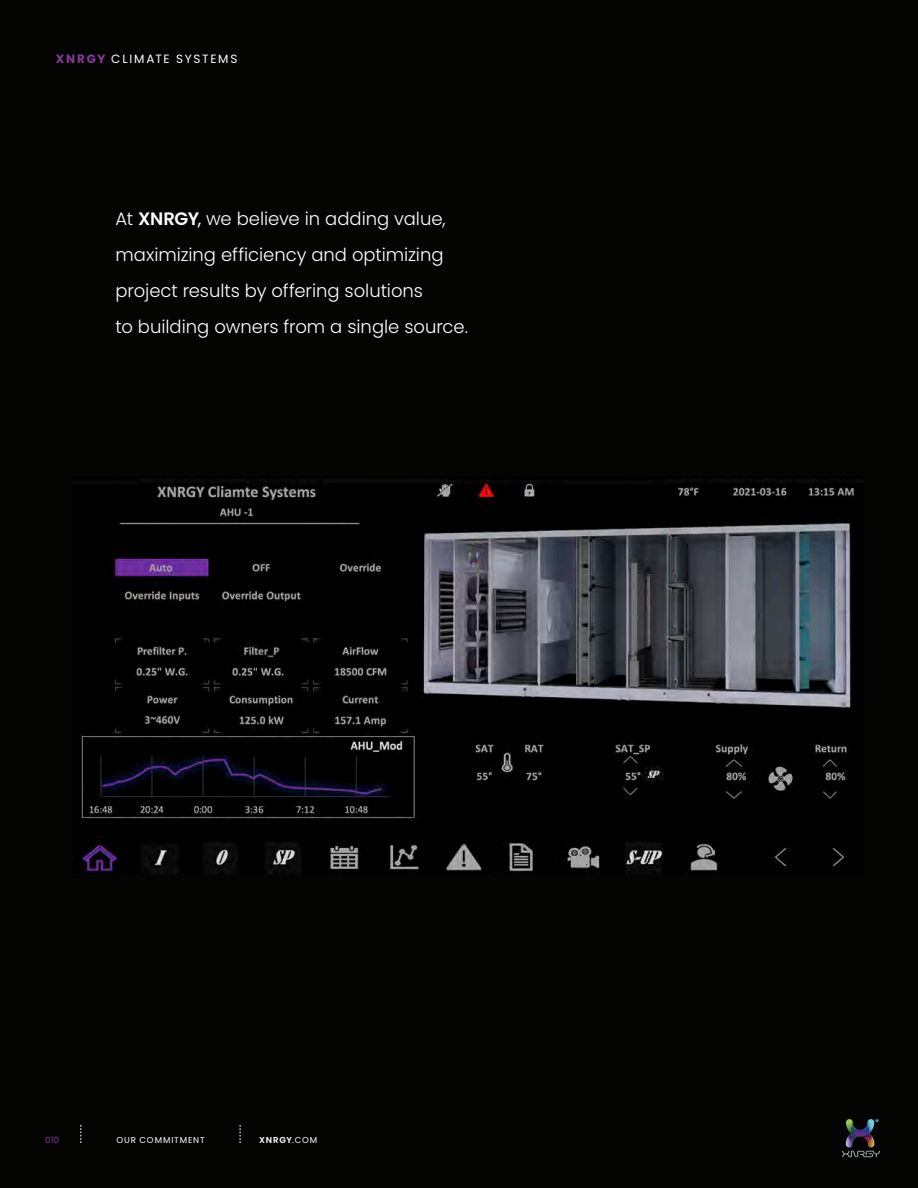
<style>
.page{position:relative;width:918px;height:1188px;background:#040503}
.page>*{position:absolute;margin:0;border:0;box-sizing:border-box;transform-origin:0 0}
.H4__Left{font:300 18px/36px "Poppins";color:#fff}
.H4__Left-2{font:12px "Poppins";letter-spacing:.145em;color:#fff}
.t1{font:8.7px "Poppins";letter-spacing:.105em;color:#fff}
.CN__Left{font:600 8.7px "Poppins";letter-spacing:.085em;color:#fff}
.CN__Left-2{font:8.7px "Poppins";color:#853996}
.s1{font-weight:700;color:#853996}
.s2{font-weight:600}
.s3{font-weight:400}
</style>
<div class="page">
<img style="left:72px;top:477px;width:792px;height:396px">
<svg style="left:847px;top:0;width:3px;height:162px"></svg>
<div style="left:850px;top:0;width:68px;height:320px;background:#040503"></div>
<svg style="left:81px;top:1125px;width:1px;height:18px"></svg>
<svg style="left:240px;top:1125px;width:1px;height:18px"></svg>
<svg style="left:842px;top:1119px;width:38px;height:38px"></svg>
<p class="H4__Left-2" style="left:56px;top:52px;width:183px"><span class="s1">XNRGY</span> CLIMATE SYSTEMS</p>
<p class="H4__Left" style="left:116px;top:201px;width:354px">At <span class="s2">XNRGY</span><span class="s3">,</span> we believe in adding value, maximizing efficiency and optimizing project results by offering solutions<br>to building owners from a single source.</p>
<p class="CN__Left-2" style="left:45px;top:1135px;width:16px">010</p>
<p class="t1" style="left:116px;top:1135px;width:90px">OUR COMMITMENT</p>
<p class="CN__Left" style="left:259px;top:1135px;width:59px">XNRGY<span class="s3">.COM</span></p>
</div>
